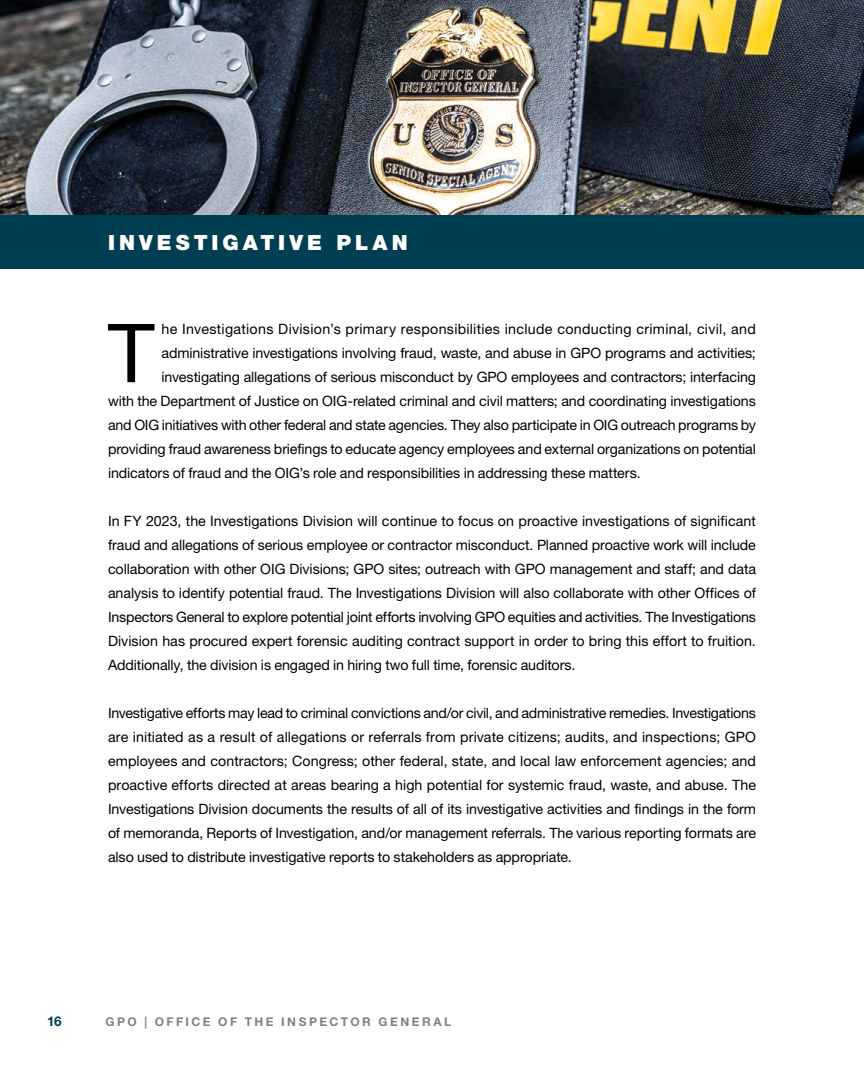
<style>
.page{position:relative;width:864px;height:1080px;background:#fff}
.page>*{position:absolute;margin:0;border:0;box-sizing:border-box;transform-origin:0 0}
.t1{font:81.45px "Helvetica Neue LT Std";color:#000101}
.t2{font:900 21px "Helvetica Neue LT Std";letter-spacing:.195em;color:#fff}
.t3{font:14.25px/24px "Helvetica Neue LT Std";letter-spacing:-.01em;color:#000;text-align:justify}
.t4{font:14.25px "Helvetica Neue LT Std";letter-spacing:.02em;color:#000}
.t5{font:700 13.5px "Helvetica Neue LT Std";color:#003e51}
.t6{font:700 12px "Helvetica Neue LT Std";letter-spacing:.205em;color:#808285}
</style>
<div class="page">
<img style="left:0;top:0;width:864px;height:215px">
<div style="left:0;top:215px;width:864px;height:54px;background:#003e51"></div>
<h2 class="t2" style="left:108px;top:230px;width:301px">INVESTIGATIVE PLAN</h2>
<h1 class="t1" style="left:108px;top:305px;width:48px">T</h1>
<p class="t4" style="left:162px;top:321px;width:596px">he Investigations Division’s primary responsibilities include conducting criminal, civil, and</p>
<p class="t3" style="left:162px;top:341px;width:596px">administrative investigations involving fraud, waste, and abuse in GPO programs and activities;</p>
<p class="t3" style="left:162px;top:365px;width:596px">investigating allegations of serious misconduct by GPO employees and contractors; interfacing</p>
<p class="t3" style="left:108px;top:389px;width:649px">with the Department of Justice on OIG-related criminal and civil matters; and coordinating investigations</p>
<p class="t3" style="left:108px;top:413px;width:650px">and OIG initiatives with other federal and state agencies. They also participate in OIG outreach programs by</p>
<p class="t3" style="left:108px;top:437px;width:649px">providing fraud awareness briefings to educate agency employees and external organizations on potential</p>
<p class="t3" style="left:108px;top:461px;width:534px">indicators of fraud and the OIG’s role and responsibilities in addressing these matters.</p>
<p class="t3" style="left:108px;top:509px;width:650px">In FY 2023, the Investigations Division will continue to focus on proactive investigations of significant fraud and allegations of serious employee or contractor misconduct. Planned proactive work will include collaboration with other OIG Divisions; GPO sites; outreach with GPO management and staff; and data analysis to identify potential fraud. The Investigations Division will also collaborate with other Offices of Inspectors General to explore potential joint efforts involving GPO equities and activities. The Investigations Division has procured expert forensic auditing contract support in order to bring this effort to fruition.<br>Additionally, the division is engaged in hiring two full time, forensic auditors.</p>
<p class="t3" style="left:108px;top:701px;width:650px">Investigative efforts may lead to criminal convictions and/or civil, and administrative remedies. Investigations are initiated as a result of allegations or referrals from private citizens; audits, and inspections; GPO employees and contractors; Congress; other federal, state, and local law enforcement agencies; and proactive efforts directed at areas bearing a high potential for systemic fraud, waste, and abuse. The Investigations Division documents the results of all of its investigative activities and findings in the form of memoranda, Reports of Investigation, and/or management referrals. The various reporting formats are also used to distribute investigative reports to stakeholders as appropriate.</p>
<p class="t5" style="left:47px;top:1013px;width:16px">16</p>
<p class="t6" style="left:105px;top:1015px;width:347px">GPO | OFFICE OF THE INSPECTOR GENERAL</p>
</div>
